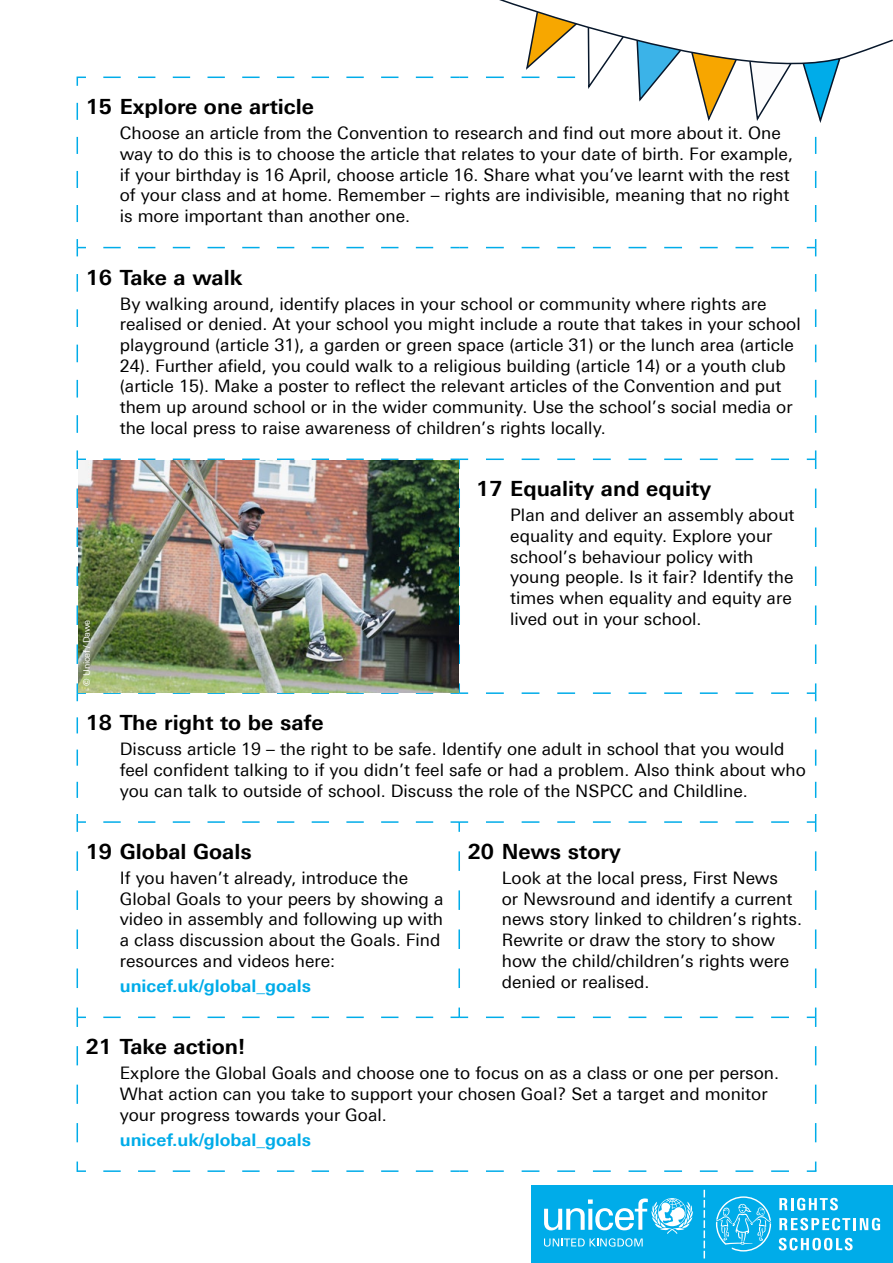
<style>
.page{position:relative;width:893px;height:1263px;background:#fff}
.page>*{position:absolute;margin:0;border:0;box-sizing:border-box;transform-origin:0 0}
.t1{font:700 21px "Univers Next Pro";color:#000}
.t2{font:17.25px/20.7px "Univers Next Pro";color:#000}
.t3{font:700 17.25px "Univers Next Pro";color:#00ace9}
.t4{font:9px "Univers Next Pro";letter-spacing:-.03em;color:#fff}
</style>
<div class="page">
<svg style="left:76px;top:76px;width:385px;height:173px"></svg>
<svg style="left:103px;top:247px;width:339px;height:1px"></svg>
<svg style="left:77px;top:274px;width:1px;height:159px"></svg>
<svg style="left:77px;top:247px;width:9px;height:9px"></svg>
<svg style="left:486px;top:247px;width:303px;height:1px"></svg>
<svg style="left:451px;top:247px;width:17px;height:1px"></svg>
<svg style="left:815px;top:274px;width:1px;height:159px"></svg>
<svg style="left:807px;top:239px;width:9px;height:17px"></svg>
<svg style="left:103px;top:458px;width:331px;height:2px"></svg>
<svg style="left:77px;top:488px;width:1px;height:176px"></svg>
<svg style="left:77px;top:450px;width:9px;height:19px"></svg>
<svg style="left:486px;top:458px;width:303px;height:2px"></svg>
<svg style="left:458px;top:479px;width:2px;height:185px"></svg>
<svg style="left:451px;top:458px;width:17px;height:11px"></svg>
<svg style="left:815px;top:488px;width:1px;height:176px"></svg>
<svg style="left:807px;top:450px;width:9px;height:19px"></svg>
<svg style="left:103px;top:692px;width:339px;height:2px"></svg>
<svg style="left:77px;top:717px;width:1px;height:81px"></svg>
<svg style="left:77px;top:683px;width:9px;height:18px"></svg>
<svg style="left:486px;top:692px;width:303px;height:2px"></svg>
<svg style="left:451px;top:683px;width:17px;height:11px"></svg>
<svg style="left:815px;top:717px;width:1px;height:81px"></svg>
<svg style="left:807px;top:683px;width:9px;height:18px"></svg>
<svg style="left:103px;top:821px;width:331px;height:2px"></svg>
<svg style="left:77px;top:851px;width:1px;height:137px"></svg>
<svg style="left:77px;top:814px;width:9px;height:18px"></svg>
<svg style="left:486px;top:821px;width:303px;height:2px"></svg>
<svg style="left:458px;top:851px;width:2px;height:137px"></svg>
<svg style="left:451px;top:821px;width:17px;height:11px"></svg>
<svg style="left:815px;top:851px;width:1px;height:137px"></svg>
<svg style="left:807px;top:814px;width:9px;height:18px"></svg>
<svg style="left:103px;top:1016px;width:331px;height:2px"></svg>
<svg style="left:486px;top:1016px;width:303px;height:2px"></svg>
<svg style="left:451px;top:1007px;width:17px;height:11px"></svg>
<svg style="left:815px;top:1046px;width:1px;height:96px"></svg>
<svg style="left:807px;top:1007px;width:9px;height:20px"></svg>
<svg style="left:103px;top:1170px;width:331px;height:2px"></svg>
<svg style="left:76px;top:1007px;width:10px;height:165px"></svg>
<svg style="left:451px;top:1161px;width:366px;height:11px"></svg>
<img style="left:78px;top:460px;width:380px;height:232px">
<svg style="left:458px;top:123px;width:359px;height:99px"></svg>
<svg style="left:435px;top:0;width:458px;height:123px"></svg>
<div style="left:531px;top:1185px;width:362px;height:78px;background:#00ace9"></div>
<svg style="left:544px;top:1198px;width:149px;height:48px"></svg>
<svg style="left:704px;top:1190px;width:1px;height:68px"></svg>
<svg style="left:779px;top:1198px;width:59px;height:12px"></svg>
<svg style="left:779px;top:1218px;width:101px;height:12px"></svg>
<svg style="left:779px;top:1238px;width:74px;height:12px"></svg>
<svg style="left:716px;top:1196px;width:55px;height:55px"></svg>
<p class="t1" style="left:86px;top:94px;width:230px">15 Explore one article</p>
<p class="t2" style="left:120px;top:123px;width:675px">Choose an article from the Convention to research and find out more about it. One way to do this is to choose the article that relates to your date of birth. For example, if your birthday is 16 April, choose article 16. Share what you’ve learnt with the rest of your class and at home. Remember – rights are indivisible, meaning that no right is more important than another one.</p>
<p class="t1" style="left:86px;top:265px;width:158px">16 Take a walk</p>
<p class="t2" style="left:120px;top:293px;width:682px">By walking around, identify places in your school or community where rights are realised or denied. At your school you might include a route that takes in your school playground (article 31), a garden or green space (article 31) or the lunch area (article 24). Further afield, you could walk to a religious building (article 14) or a youth club (article 15). Make a poster to reflect the relevant articles of the Convention and put them up around school or in the wider community. Use the school’s social media or the local press to raise awareness of children’s rights locally.</p>
<p class="t4" style="left:82px;top:685px;width:67px;rotate:-90deg">© Unicef / Dawe</p>
<p class="t1" style="left:476px;top:476px;width:237px">17 Equality and equity</p>
<p class="t2" style="left:510px;top:505px;width:286px">Plan and deliver an assembly about equality and equity. Explore your school’s behaviour policy with young people. Is it fair? Identify the times when equality and equity are lived out in your school.</p>
<p class="t1" style="left:86px;top:710px;width:239px">18 The right to be safe</p>
<p class="t2" style="left:120px;top:739px;width:688px">Discuss article 19 – the right to be safe. Identify one adult in school that you would feel confident talking to if you didn’t feel safe or had a problem. Also think about who you can talk to outside of school. Discuss the role of the NSPCC and Childline.</p>
<p class="t1" style="left:86px;top:839px;width:168px">19 Global Goals</p>
<p class="t2" style="left:120px;top:867px;width:325px">If you haven’t already, introduce the Global Goals to your peers by showing a video in assembly and following up with a class discussion about the Goals. Find resources and videos here:</p>
<p class="t3" style="left:120px;top:975px;width:193px">unicef.uk/global_goals</p>
<p class="t1" style="left:468px;top:839px;width:155px">20 News story</p>
<p class="t2" style="left:502px;top:867px;width:302px">Look at the local press, First News<br>or Newsround and identify a current news story linked to children’s rights.<br>Rewrite or draw the story to show how the child/children’s rights were denied or realised.</p>
<p class="t1" style="left:86px;top:1034px;width:161px">21 Take action!</p>
<p class="t2" style="left:120px;top:1063px;width:661px">Explore the Global Goals and choose one to focus on as a class or one per person.<br>What action can you take to support your chosen Goal? Set a target and monitor your progress towards your Goal.</p>
<p class="t3" style="left:120px;top:1129px;width:193px">unicef.uk/global_goals</p>
</div>
